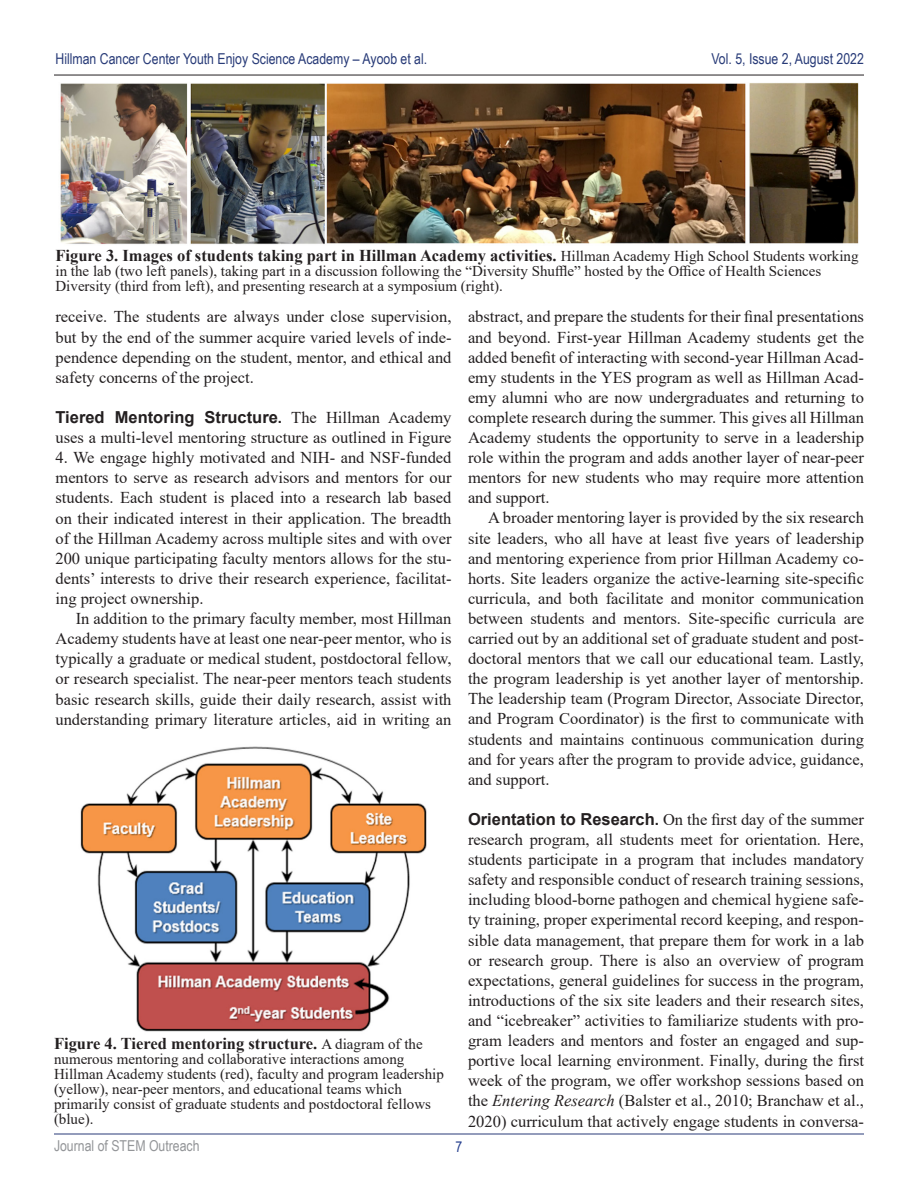
<style>
.page{position:relative;width:918px;height:1188px;background:#fff}
.page>*{position:absolute;margin:0;border:0;box-sizing:border-box;transform-origin:0 0}
.t1{font:16.5px/20.1px "Times New Roman";color:#231f20;text-align:justify}
.t2{font:700 16.5px "Times New Roman";color:#231f20}
.t3{font:15px/15px "Times New Roman";color:#231f20}
.t4{font:15px "Arial Narrow";color:#283b78}
.t5{font:15px "Arial Narrow";color:#939598}
.t6{font:15px "Arial Narrow";color:#253f8e}
.s1{font-weight:400;font-size:15px}
.s2{font-family:"Arial";font-weight:700}
.s3{font-family:"Arial";font-weight:700;font-size:15px}
.s4{font-style:italic}
</style>
<div class="page">
<hr style="left:54px;top:75px;width:810px;height:1px;background:#231f20">
<hr style="left:54px;top:1134px;width:810px;height:1px;background:#283b78">
<img style="left:60px;top:82px;width:799px;height:163px">
<img style="left:80px;top:746px;width:347px;height:286px">
<p class="t4" style="left:56px;top:48px;width:373px">Hillman Cancer Center Youth Enjoy Science Academy – Ayoob et al.</p>
<p class="t4" style="left:711px;top:48px;width:154px">Vol. 5, Issue 2, August 2022</p>
<p class="t2" style="left:56px;top:243px;width:805px">Figure 3. Images of students taking part in Hillman Academy activities. <span class="s1">Hillman Academy High School Students working</span></p>
<p class="t3" style="left:56px;top:263px;width:767px">in the lab (two left panels), taking part in a discussion following the “Diversity Shuffle” hosted by the Office of Health Sciences</p>
<p class="t3" style="left:56px;top:278px;width:449px">Diversity (third from left), and presenting research at a symposium (right).</p>
<p class="t1" style="left:55px;top:306px;width:398px">receive. The students are always under close supervision, but by the end of the summer acquire varied levels of inde&shy;pendence depending on the student, mentor, and ethical and safety concerns of the project.</p>
<p class="t1" style="left:55px;top:407px;width:398px"><span class="s2">Tiered Mentoring Structure</span><span class="s3">.</span> The Hillman Academy uses a multi-level mentoring structure as outlined in Figure</p>
<p class="t1" style="left:55px;top:447px;width:398px">4. We engage highly motivated and NIH- and NSF-funded mentors to serve as research advisors and mentors for our students. Each student is placed into a research lab based on their indicated interest in their application. The breadth of the Hillman Academy across multiple sites and with over 200 unique participating faculty mentors allows for the stu&shy;dents’ interests to drive their research experience, facilitat&shy;ing project ownership.</p>
<p class="t1" style="left:55px;top:608px;width:398px;text-indent:20px">In addition to the primary faculty member, most Hillman Academy students have at least one near-peer mentor, who is typically a graduate or medical student, postdoctoral fellow, or research specialist. The near-peer mentors teach students basic research skills, guide their daily research, assist with understanding primary literature articles, aid in writing an</p>
<p class="t2" style="left:54px;top:1032px;width:370px">Figure 4. Tiered mentoring structure. <span class="s1">A diagram of the</span></p>
<p class="t3" style="left:54px;top:1051px;width:391px">numerous mentoring and collaborative interactions among Hillman Academy students (red), faculty and program leadership (yellow), near-peer mentors, and educational teams which primarily consist of graduate students and postdoctoral fellows (blue).</p>
<p class="t1" style="left:468px;top:306px;width:398px">abstract, and prepare the students for their final presentations and beyond. First-year Hillman Academy students get the added benefit of interacting with second-year Hillman Acad&shy;emy students in the YES program as well as Hillman Acad&shy;emy alumni who are now undergraduates and returning to complete research during the summer. This gives all Hillman Academy students the opportunity to serve in a leadership role within the program and adds another layer of near-peer mentors for new students who may require more attention and support.</p>
<p class="t1" style="left:468px;top:507px;width:398px;text-indent:20px">A broader mentoring layer is provided by the six research site leaders, who all have at least five years of leadership and mentoring experience from prior Hillman Academy co&shy;horts. Site leaders organize the active-learning site-specific curricula, and both facilitate and monitor communication between students and mentors. Site-specific curricula are carried out by an additional set of graduate student and post&shy;doctoral mentors that we call our educational team. Lastly, the program leadership is yet another layer of mentorship.<br>The leadership team (Program Director, Associate Director, and Program Coordinator) is the first to communicate with students and maintains continuous communication during and for years after the program to provide advice, guidance, and support.</p>
<p class="t1" style="left:468px;top:809px;width:398px"><span class="s2">Orientation to Research</span><span class="s3">.</span> On the first day of the summer research program, all students meet for orientation. Here, students participate in a program that includes mandatory safety and responsible conduct of research training sessions, including blood-borne pathogen and chemical hygiene safe&shy;ty training, proper experimental record keeping, and respon&shy;sible data management, that prepare them for work in a lab or research group. There is also an overview of program expectations, general guidelines for success in the program, introductions of the six site leaders and their research sites, and “icebreaker” activities to familiarize students with pro&shy;gram leaders and mentors and foster an engaged and sup&shy;portive local learning environment. Finally, during the first week of the program, we offer workshop sessions based on the <span class="s4">Entering Research</span> (Balster et al., 2010; Branchaw et al., 2020) curriculum that actively engage students in conversa-</p>
<p class="t5" style="left:54px;top:1135px;width:147px">Journal of STEM Outreach</p>
<p class="t6" style="left:456px;top:1136px;width:8px">7</p>
</div>
